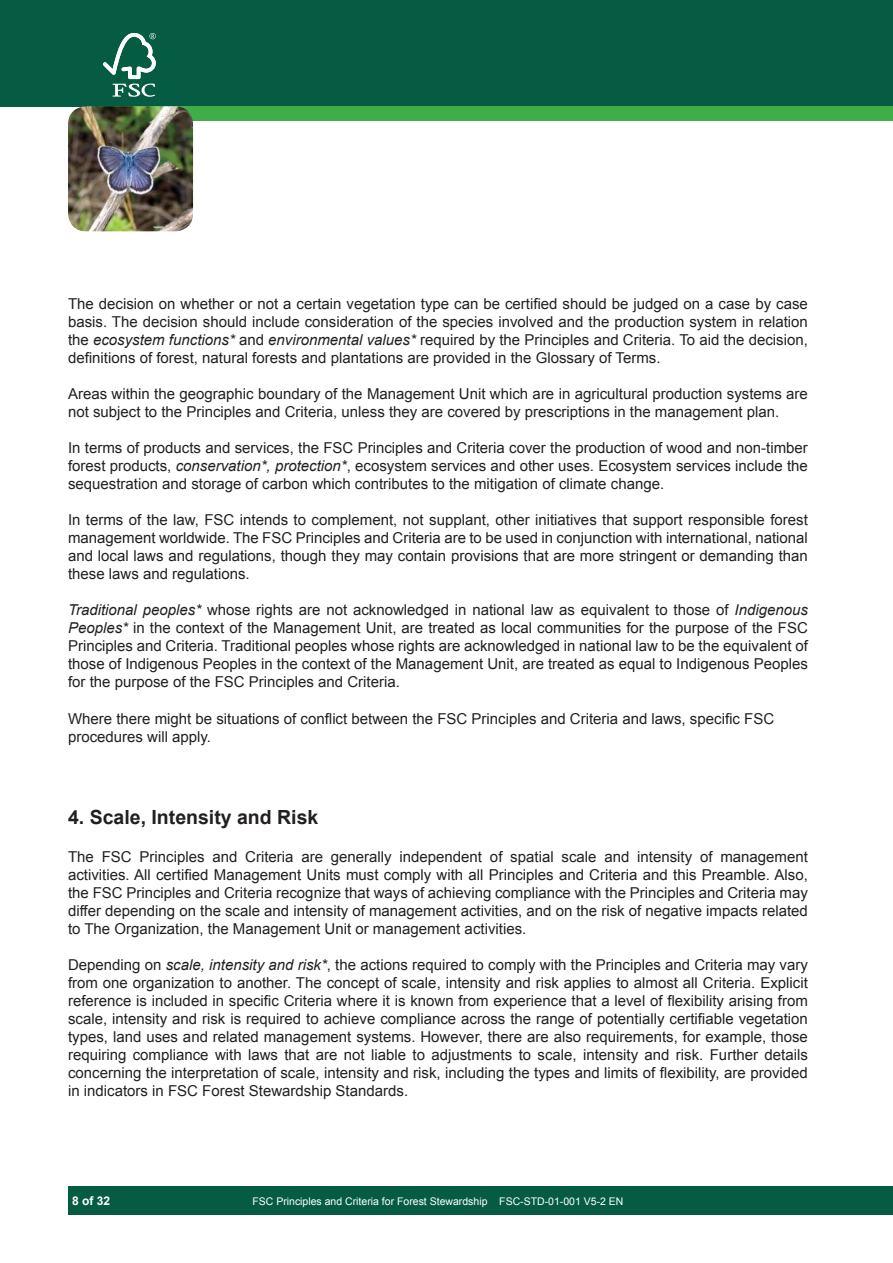
<style>
.page{position:relative;width:893px;height:1263px;background:#fff}
.page>*{position:absolute;margin:0;border:0;box-sizing:border-box;transform-origin:0 0}
.t1{font:700 19.5px "Arial";color:#231f20}
.t2{font:15px/18px "Arial";color:#231f20;text-align:justify}
.t3{font:700 12px "Arial";color:#fff}
.t4{font:10.5px "Arial";color:#fff}
.s1{font-style:italic}
</style>
<div class="page">
<div style="left:0;top:0;width:893px;height:106px;background:#055c42"></div>
<div style="left:100px;top:106px;width:793px;height:15px;background:#40ad49"></div>
<div style="left:68px;top:1186px;width:825px;height:29px;background:#055c42"></div>
<svg style="left:103px;top:33px;width:53px;height:64px"></svg>
<img style="left:68px;top:106px;width:125px;height:125px">
<p class="t2" style="left:68px;top:295px;width:741px">The decision on whether or not a certain vegetation type can be certified should be judged on a case by case basis. The decision should include consideration of the species involved and the production system in relation the <span class="s1">ecosystem functions*</span> and <span class="s1">environmental values*</span> required by the Principles and Criteria. To aid the decision, definitions of forest, natural forests and plantations are provided in the Glossary of Terms.</p>
<p class="t2" style="left:68px;top:387px;width:741px">Areas within the geographic boundary of the Management Unit which are in agricultural production systems are not subject to the Principles and Criteria, unless they are covered by prescriptions in the management plan.</p>
<p class="t2" style="left:68px;top:441px;width:741px">In terms of products and services, the FSC Principles and Criteria cover the production of wood and non-timber forest products, <span class="s1">conservation*, protection*</span>, ecosystem services and other uses. Ecosystem services include the sequestration and storage of carbon which contributes to the mitigation of climate change.</p>
<p class="t2" style="left:68px;top:513px;width:741px">In terms of the law, FSC intends to complement, not supplant, other initiatives that support responsible forest management worldwide. The FSC Principles and Criteria are to be used in conjunction with international, national and local laws and regulations, though they may contain provisions that are more stringent or demanding than these laws and regulations.</p>
<p class="t2" style="left:68px;top:603px;width:741px"><span class="s1">Traditional peoples*</span> whose rights are not acknowledged in national law as equivalent to those of <span class="s1">Indigenous Peoples*</span> in the context of the Management Unit, are treated as local communities for the purpose of the FSC Principles and Criteria. Traditional peoples whose rights are acknowledged in national law to be the equivalent of those of Indigenous Peoples in the context of the Management Unit, are treated as equal to Indigenous Peoples for the purpose of the FSC Principles and Criteria.</p>
<p class="t2" style="left:68px;top:709px;width:708px">Where there might be situations of conflict between the FSC Principles and Criteria and laws, specific FSC procedures will apply.</p>
<h1 class="t1" style="left:68px;top:810px;width:252px">4. Scale, Intensity and Risk</h1>
<p class="t2" style="left:68px;top:849px;width:741px">The FSC Principles and Criteria are generally independent of spatial scale and intensity of management activities. All certified Management Units must comply with all Principles and Criteria and this Preamble. Also, the FSC Principles and Criteria recognize that ways of achieving compliance with the Principles and Criteria may differ depending on the scale and intensity of management activities, and on the risk of negative impacts related to The Organization, the Management Unit or management activities.</p>
<p class="t2" style="left:68px;top:957px;width:741px">Depending on <span class="s1">scale, intensity and risk*</span>, the actions required to comply with the Principles and Criteria may vary from one organization to another. The concept of scale, intensity and risk applies to almost all Criteria. Explicit reference is included in specific Criteria where it is known from experience that a level of flexibility arising from scale, intensity and risk is required to achieve compliance across the range of potentially certifiable vegetation types, land uses and related management systems. However, there are also requirements, for example, those requiring compliance with laws that are not liable to adjustments to scale, intensity and risk. Further details concerning the interpretation of scale, intensity and risk, including the types and limits of flexibility, are provided in indicators in FSC Forest Stewardship Standards.</p>
<p class="t3" style="left:72px;top:1196px;width:40px">8 of 32</p>
<p class="t4" style="left:252px;top:1197px;width:373px">FSC Principles and Criteria for Forest Stewardship FSC-STD-01-001 V5-2 EN</p>
</div>
